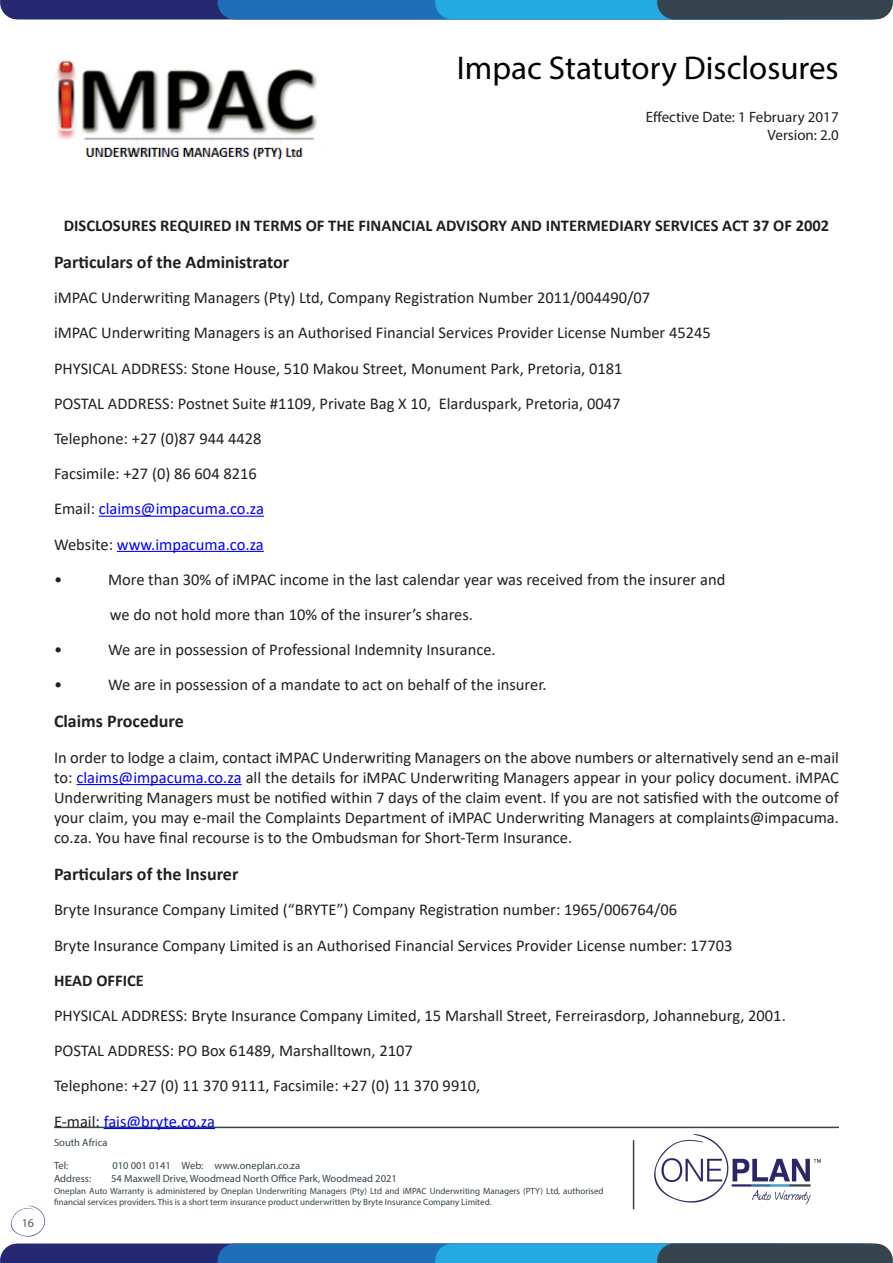
<style>
.page{position:relative;width:893px;height:1263px;background:#fff}
.page>*{position:absolute;margin:0;border:0;box-sizing:border-box;transform-origin:0 0}
.t1{font:33px "Myriad Pro";color:#000}
.Plain_Text{font:700 18px "Calibri";color:#231f20}
.Plain_Text-2{font:16.5px/20.2px "Calibri";color:#231f20;text-align:justify}
.Plain_Text-3{font:700 16.5px "Calibri";color:#231f20}
.Plain_Text-4{font:16.5px "Calibri";color:#00f}
.t2{font:15px "Myriad Pro";color:#231f20}
.t3{font:12px "Myriad Pro";color:#57585a}
.t4{font:10.5px/22.5px "Myriad Pro";color:#35444e}
.t5{font:9px/10.8px "Myriad Pro";color:#35444e}
.s1{color:#231f20}
.s2{color:#00f}
</style>
<div class="page">
<div style="left:17px;top:0;width:764px;height:20px;background:#272872"></div>
<div style="left:235px;top:0;width:635px;height:20px;background:#1f6fb8"></div>
<div style="left:452px;top:0;width:409px;height:20px;background:#24aae1"></div>
<div style="left:674px;top:0;width:202px;height:20px;background:#35444e"></div>
<div style="left:17px;top:1243px;width:764px;height:20px;background:#272872"></div>
<div style="left:235px;top:1243px;width:635px;height:20px;background:#1f6fb8"></div>
<div style="left:452px;top:1243px;width:409px;height:20px;background:#24aae1"></div>
<div style="left:674px;top:1243px;width:202px;height:20px;background:#35444e"></div>
<svg style="left:10px;top:1206px;width:35px;height:31px"></svg>
<hr style="left:54px;top:1127px;width:785px;height:1px;background:#35444e">
<hr style="left:633px;top:1140px;width:1px;height:69px;background:#35444e">
<img style="left:655px;top:1135px;width:166px;height:70px">
<img style="left:56px;top:60px;width:261px;height:100px">
<hr style="left:99px;top:516px;width:165px;height:1px;background:#00f">
<hr style="left:117px;top:551px;width:147px;height:1px;background:#00f">
<hr style="left:76px;top:784px;width:166px;height:1px;background:#00f">
<hr style="left:104px;top:1128px;width:111px;height:1px;background:#00f">
<p class="t1" style="left:457px;top:47px;width:383px">Impac Statutory Disclosures</p>
<p class="t2" style="left:646px;top:107px;width:194px">Effective Date: 1 February 2017</p>
<p class="t2" style="left:768px;top:125px;width:73px">Version: 2.0</p>
<p class="t3" style="left:22px;top:1215px;width:14px">16</p>
<p class="Plain_Text-3" style="left:64px;top:214px;width:767px">DISCLOSURES REQUIRED IN TERMS OF THE FINANCIAL ADVISORY AND INTERMEDIARY SERVICES ACT 37 OF 2002</p>
<p class="Plain_Text" style="left:54px;top:249px;width:237px">Particulars of the Administrator</p>
<p class="Plain_Text-2" style="left:54px;top:287px;width:598px">iMPAC Underwriting Managers (Pty) Ltd, Company Registration Number 2011/004490/07</p>
<p class="Plain_Text-2" style="left:54px;top:322px;width:658px">iMPAC Underwriting Managers is an Authorised Financial Services Provider License Number 45245</p>
<p class="Plain_Text-2" style="left:54px;top:357px;width:570px">PHYSICAL ADDRESS: Stone House, 510 Makou Street, Monument Park, Pretoria, 0181</p>
<p class="Plain_Text-2" style="left:54px;top:393px;width:568px">POSTAL ADDRESS: Postnet Suite #1109, Private Bag X 10, Elarduspark, Pretoria, 0047</p>
<p class="Plain_Text-2" style="left:54px;top:428px;width:209px">Telephone: +27 (0)87 944 4428</p>
<p class="Plain_Text-2" style="left:54px;top:463px;width:204px">Facsimile: +27 (0) 86 604 8216</p>
<p class="Plain_Text-4" style="left:54px;top:497px;width:212px"><span class="s1">Email:</span> claims@impacuma.co.za</p>
<p class="Plain_Text-4" style="left:54px;top:533px;width:211px"><span class="s1">Website:</span> www.impacuma.co.za</p>
<p class="Plain_Text-2" style="left:54px;top:569px;width:10px">•</p>
<p class="Plain_Text-2" style="left:108px;top:569px;width:619px">More than 30% of iMPAC income in the last calendar year was received from the insurer and</p>
<p class="Plain_Text-2" style="left:110px;top:604px;width:365px">we do not hold more than 10% of the insurer’s shares.</p>
<p class="Plain_Text-2" style="left:54px;top:639px;width:10px">•</p>
<p class="Plain_Text-2" style="left:108px;top:639px;width:389px">We are in possession of Professional Indemnity Insurance.</p>
<p class="Plain_Text-2" style="left:54px;top:674px;width:10px">•</p>
<p class="Plain_Text-2" style="left:108px;top:674px;width:440px">We are in possession of a mandate to act on behalf of the insurer.</p>
<p class="Plain_Text" style="left:54px;top:709px;width:131px">Claims Procedure</p>
<p class="Plain_Text-2" style="left:54px;top:746px;width:786px">In order to lodge a claim, contact iMPAC Underwriting Managers on the above numbers or alternatively send an e-mail to: <span class="s2">claims@impacuma.co.za</span> all the details for iMPAC Underwriting Managers appear in your policy document. iMPAC Underwriting Managers must be notified within 7 days of the claim event. If you are not satisfied with the outcome of your claim, you may e-mail the Complaints Department of iMPAC Underwriting Managers at complaints@impacuma. co.za. You have final recourse is to the Ombudsman for Short-Term Insurance.</p>
<p class="Plain_Text" style="left:54px;top:861px;width:186px">Particulars of the Insurer</p>
<p class="Plain_Text-2" style="left:54px;top:899px;width:625px">Bryte Insurance Company Limited (“BRYTE”) Company Registration number: 1965/006764/06</p>
<p class="Plain_Text-2" style="left:54px;top:935px;width:680px">Bryte Insurance Company Limited is an Authorised Financial Services Provider License number: 17703</p>
<p class="Plain_Text-3" style="left:54px;top:969px;width:91px">HEAD OFFICE</p>
<p class="Plain_Text-2" style="left:54px;top:1005px;width:733px">PHYSICAL ADDRESS: Bryte Insurance Company Limited, 15 Marshall Street, Ferreirasdorp, Johanneburg, 2001.</p>
<p class="Plain_Text-2" style="left:54px;top:1040px;width:360px">POSTAL ADDRESS: PO Box 61489, Marshalltown, 2107</p>
<p class="Plain_Text-2" style="left:54px;top:1075px;width:428px">Telephone: +27 (0) 11 370 9111, Facsimile: +27 (0) 11 370 9910,</p>
<p class="Plain_Text-4" style="left:54px;top:1110px;width:163px"><span class="s1">E-mail:</span> fais@bryte.co.za</p>
<p class="t4" style="left:54px;top:1131px;width:55px">South Africa<br>Tel:</p>
<p class="t4" style="left:112px;top:1154px;width:189px">010 001 0141 Web: www.oneplan.co.za</p>
<p class="t4" style="left:54px;top:1166px;width:39px">Address:</p>
<p class="t4" style="left:111px;top:1166px;width:287px">54 Maxwell Drive, Woodmead North Office Park, Woodmead 2021</p>
<p class="t5" style="left:54px;top:1186px;width:551px">Oneplan Auto Warranty is administered by Oneplan Underwriting Managers (Pty) Ltd and iMPAC Underwriting Managers (PTY) Ltd, authorised financial services providers. This is a short term insurance product underwritten by Bryte Insurance Company Limited.</p>
</div>
